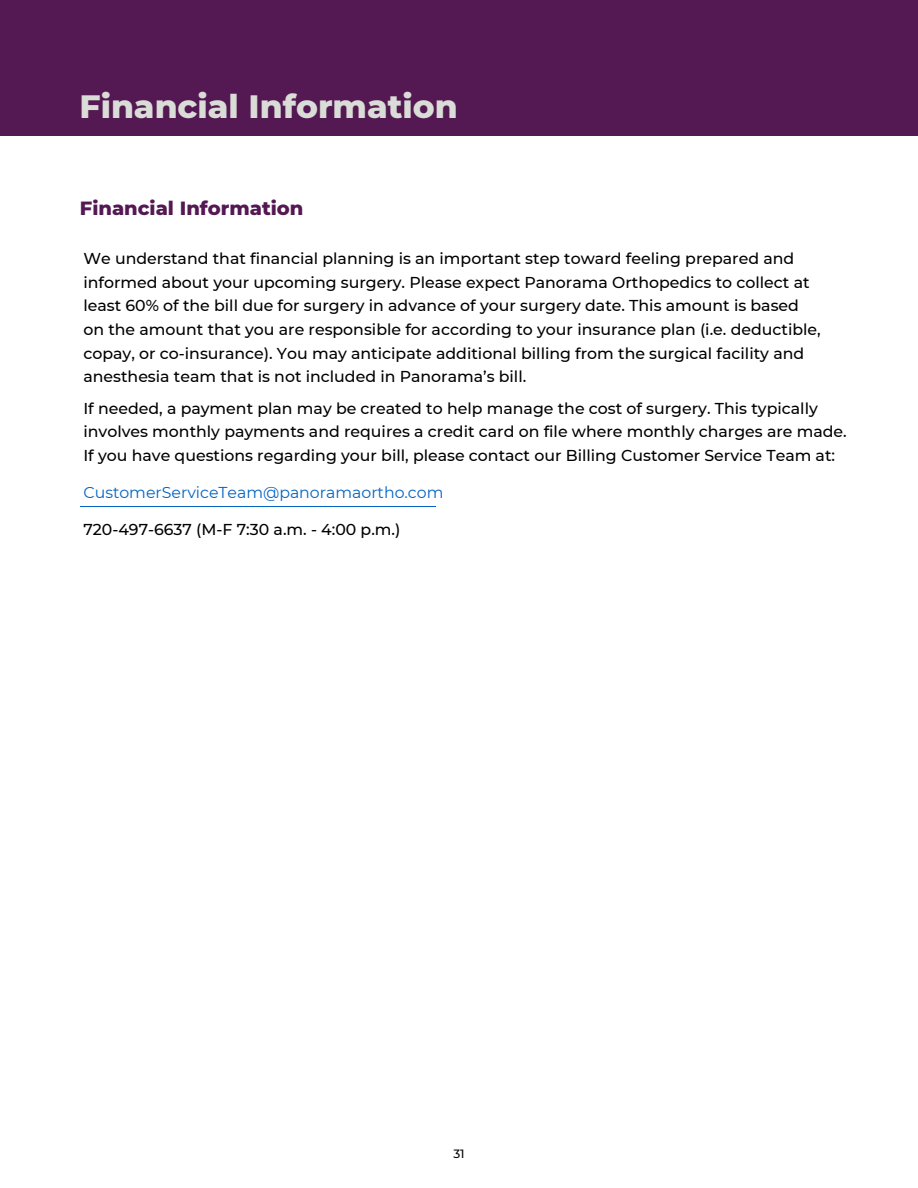
<style>
.page{position:relative;width:918px;height:1188px;background:#fff}
.page>*{position:absolute;margin:0;border:0;box-sizing:border-box;transform-origin:0 0}
.t1{font:800 33px "Montserrat";color:#dadcd7}
.t2{font:800 19.5px "Montserrat";color:#541953}
.t3{font:500 15.75px/23.7px "Montserrat";color:#000}
.t4{font:15.75px "Montserrat";color:#0563c1}
.t5{font:500 12px "Montserrat";color:#000}
</style>
<div class="page">
<div style="left:0;top:0;width:918px;height:135px;background:#541953"></div>
<hr style="left:80px;top:506px;width:355px;height:1px;background:#0563c1">
<h1 class="t1" style="left:80px;top:86px;width:380px">Financial Information</h1>
<p class="t2" style="left:80px;top:197px;width:225px">Financial Information</p>
<p class="t3" style="left:83px;top:247px;width:739px">We understand that financial planning is an important step toward feeling prepared and informed about your upcoming surgery. Please expect Panorama Orthopedics to collect at least 60% of the bill due for surgery in advance of your surgery date. This amount is based on the amount that you are responsible for according to your insurance plan (i.e. deductible, copay, or co-insurance). You may anticipate additional billing from the surgical facility and anesthesia team that is not included in Panorama’s bill.</p>
<p class="t3" style="left:83px;top:396px;width:765px">If needed, a payment plan may be created to help manage the cost of surgery. This typically involves monthly payments and requires a credit card on file where monthly charges are made.<br>If you have questions regarding your bill, please contact our Billing Customer Service Team at:</p>
<p class="t4" style="left:83px;top:483px;width:361px">CustomerServiceTeam@panoramaortho.com</p>
<p class="t3" style="left:83px;top:518px;width:319px">720-497-6637 (M-F 7:30 a.m. - 4:00 p.m.)</p>
<p class="t5" style="left:453px;top:1146px;width:13px">31</p>
</div>
